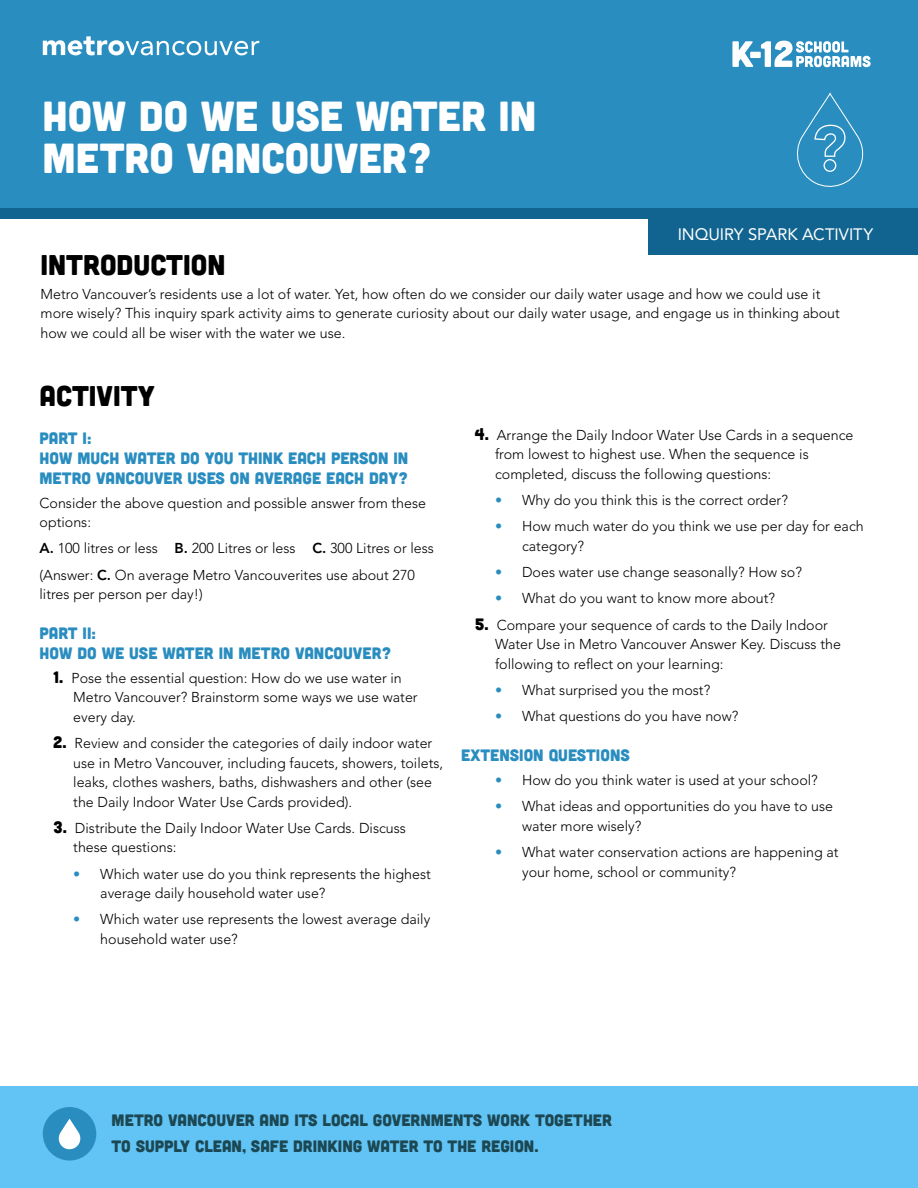
<style>
.page{position:relative;width:918px;height:1188px;background:#fff}
.page>*{position:absolute;margin:0;border:0;box-sizing:border-box;transform-origin:0 0}
.t1{font:42px/42px "Cubano";color:#fff}
.t2{font:28.5px "Cubano";color:#000}
.t3{font:16.5px/19.8px "Cubano";color:#2a8dc0}
.t4{font:16.5px/25.5px "Cubano";color:#1c4853}
.t5{font:16.5px "Avenir LT Std";letter-spacing:-.005em;color:#fff}
.t6{font:300 14.25px/19.5px "Avenir LT Std";color:#000}
.s1{font-weight:800}
.s2{font-family:"Cubano";font-weight:400;font-size:16.5px}
.s3{color:#2a8dc0}
</style>
<div class="page">
<div style="left:0;top:1086px;width:918px;height:102px;background:#62c3f5"></div>
<div style="left:0;top:202px;width:918px;height:16px;background:#11648f"></div>
<div style="left:0;top:0;width:918px;height:207px;background:#2a8dc0"></div>
<div style="left:43px;top:1107px;width:53px;height:54px;background:#2a8dc0;border-radius:50%"></div>
<svg style="left:58px;top:1119px;width:23px;height:31px"></svg>
<svg style="left:797px;top:92px;width:67px;height:95px"></svg>
<div style="left:648px;top:218px;width:270px;height:36px;background:#11648f"></div>
<svg style="left:43px;top:36px;width:216px;height:19px"></svg>
<svg style="left:732px;top:41px;width:22px;height:26px"></svg>
<div style="left:750px;top:52px;width:11px;height:6px;background:#fff"></div>
<svg style="left:761px;top:41px;width:110px;height:26px"></svg>
<h1 class="t1" style="left:43px;top:93px;width:495px">HOW DO WE USE WATER IN<br>METRO VANCOUVER?</h1>
<p class="t5" style="left:678px;top:224px;width:197px">INQUIRY SPARK ACTIVITY</p>
<h2 class="t2" style="left:41px;top:246px;width:186px">INTRODUCTION</h2>
<p class="t6" style="left:41px;top:284px;width:801px">Metro Vancouver’s residents use a lot of water. Yet, how often do we consider our daily water usage and how we could use it more wisely? This inquiry spark activity aims to generate curiosity about our daily water usage, and engage us in thinking about how we could all be wiser with the water we use.</p>
<h2 class="t2" style="left:40px;top:378px;width:117px">ACTIVITY</h2>
<p class="t3" style="left:40px;top:428px;width:370px">PART I:<br>HOW MUCH WATER DO YOU THINK EACH PERSON IN<br>METRO VANCOUVER USES ON AVERAGE EACH DAY?</p>
<p class="t6" style="left:40px;top:493px;width:388px">Consider the above question and possible answer from these options:</p>
<p class="t6" style="left:40px;top:535px;width:396px;line-height:26.2px"><span class="s1">A.</span> 100 litres or less <span class="s1">B.</span> 200 Litres or less <span class="s1">C.</span> 300 Litres or less (Answer: <span class="s1">C.</span> On average Metro Vancouverites use about 270</p>
<p class="t6" style="left:40px;top:584px;width:165px">litres per person per day!)</p>
<p class="t3" style="left:40px;top:623px;width:353px">PART II:<br>HOW DO WE USE WATER IN METRO VANCOUVER?</p>
<p class="t6" style="left:73px;top:668px;width:346px;text-indent:-20px"><span class="s2">1.</span> Pose the essential question: How do we use water in<br>Metro Vancouver? Brainstorm some ways we use water every day.</p>
<p class="t6" style="left:73px;top:734px;width:371px;text-indent:-20px"><span class="s2">2.</span> Review and consider the categories of daily indoor water use in Metro Vancouver, including faucets, showers, toilets, leaks, clothes washers, baths, dishwashers and other (see the Daily Indoor Water Use Cards provided).</p>
<p class="t6" style="left:73px;top:818px;width:334px;text-indent:-20px"><span class="s2">3.</span> Distribute the Daily Indoor Water Use Cards. Discuss these questions:</p>
<p class="t6" style="left:100px;top:864px;width:332px;text-indent:-27px"><span class="s3">•</span> Which water use do you think represents the highest average daily household water use?</p>
<p class="t6" style="left:100px;top:910px;width:332px;text-indent:-27px"><span class="s3">•</span> Which water use represents the lowest average daily household water use?</p>
<p class="t6" style="left:495px;top:425px;width:360px;text-indent:-20px"><span class="s2">4.</span> Arrange the Daily Indoor Water Use Cards in a sequence from lowest to highest use. When the sequence is completed, discuss the following questions:</p>
<p class="t6" style="left:495px;top:491px;width:294px"><span class="s3">•</span> Why do you think this is the correct order?</p>
<p class="t6" style="left:522px;top:517px;width:343px;text-indent:-27px"><span class="s3">•</span> How much water do you think we use per day for each category?</p>
<p class="t6" style="left:495px;top:563px;width:308px"><span class="s3">•</span> Does water use change seasonally? How so?</p>
<p class="t6" style="left:495px;top:589px;width:282px"><span class="s3">•</span> What do you want to know more about?</p>
<p class="t6" style="left:495px;top:615px;width:347px;text-indent:-20px"><span class="s2">5.</span> Compare your sequence of cards to the Daily Indoor<br>Water Use in Metro Vancouver Answer Key. Discuss the following to reflect on your learning:</p>
<p class="t6" style="left:495px;top:680px;width:217px"><span class="s3">•</span> What surprised you the most?</p>
<p class="t6" style="left:495px;top:707px;width:245px"><span class="s3">•</span> What questions do you have now?</p>
<p class="t3" style="left:461px;top:745px;width:170px">EXTENSION QUESTIONS</p>
<p class="t6" style="left:495px;top:771px;width:324px"><span class="s3">•</span> How do you think water is used at your school?</p>
<p class="t6" style="left:522px;top:797px;width:313px;text-indent:-27px"><span class="s3">•</span> What ideas and opportunities do you have to use water more wisely?</p>
<p class="t6" style="left:522px;top:843px;width:318px;text-indent:-27px"><span class="s3">•</span> What water conservation actions are happening at your home, school or community?</p>
<p class="t4" style="left:112px;top:1107px;width:502px">METRO VANCOUVER AND ITS LOCAL GOVERNMENTS WORK TOGETHER<br>TO SUPPLY CLEAN, SAFE DRINKING WATER TO THE REGION.</p>
</div>
